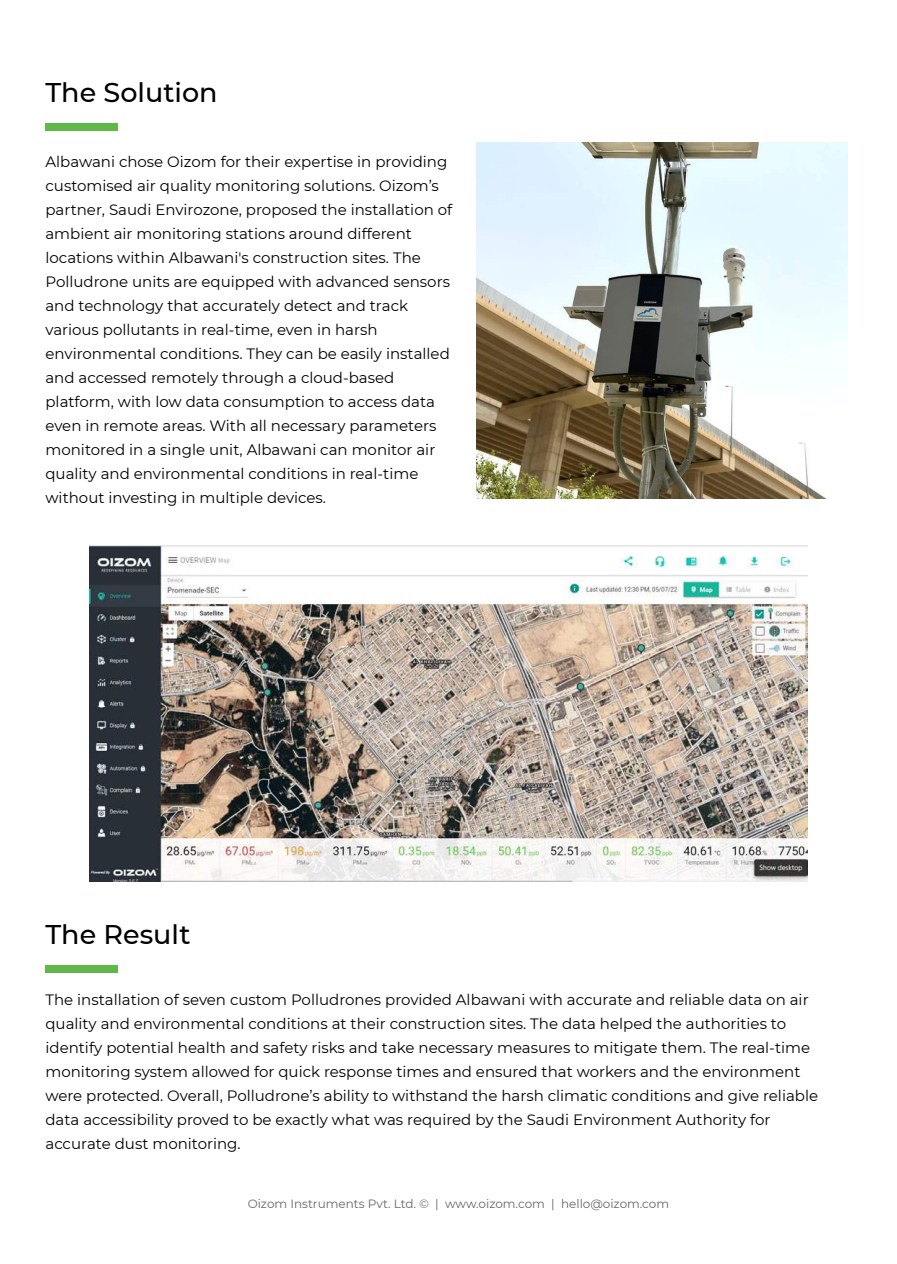
<style>
.page{position:relative;width:897px;height:1264px;background:#fff}
.page>*{position:absolute;margin:0;border:0;box-sizing:border-box;transform-origin:0 0}
.t1{font:500 27px "Montserrat";color:#000}
.t2{font:15px/24px "Montserrat";color:#000}
.t3{font:12px "Montserrat";color:#666}
</style>
<div class="page">
<img style="left:89px;top:545px;width:717px;height:337px">
<div style="left:45px;top:123px;width:73px;height:8px;background:#5fb848"></div>
<div style="left:45px;top:965px;width:73px;height:8px;background:#5fb848"></div>
<img style="left:476px;top:143px;width:370px;height:355px">
<h1 class="t1" style="left:45px;top:82px;width:174px">The Solution</h1>
<p class="t2" style="left:45px;top:150px;width:408px">Albawani chose Oizom for their expertise in providing customised air quality monitoring solutions. Oizomís partner, Saudi Envirozone, proposed the installation of ambient air monitoring stations around different locations within Albawani's construction sites. The Polludrone units are equipped with advanced sensors and technology that accurately detect and track various pollutants in real-time, even in harsh environmental conditions. They can be easily installed and accessed remotely through a cloud-based platform, with low data consumption to access data even in remote areas. With all necessary parameters monitored in a single unit, Albawani can monitor air quality and environmental conditions in real-time without investing in multiple devices.</p>
<h1 class="t1" style="left:45px;top:923px;width:147px">The Result</h1>
<p class="t2" style="left:45px;top:989px;width:774px">The installation of seven custom Polludrones provided Albawani with accurate and reliable data on air quality and environmental conditions at their construction sites. The data helped the authorities to identify potential health and safety risks and take necessary measures to mitigate them. The real-time monitoring system allowed for quick response times and ensured that workers and the environment were protected. Overall, Polludroneís ability to withstand the harsh climatic conditions and give reliable data accessibility proved to be exactly what was required by the Saudi Environment Authority for accurate dust monitoring.</p>
<p class="t3" style="left:248px;top:1199px;width:423px">Oizom Instruments Pvt. Ltd. © | www.oizom.com | hello@oizom.com</p>
</div>
